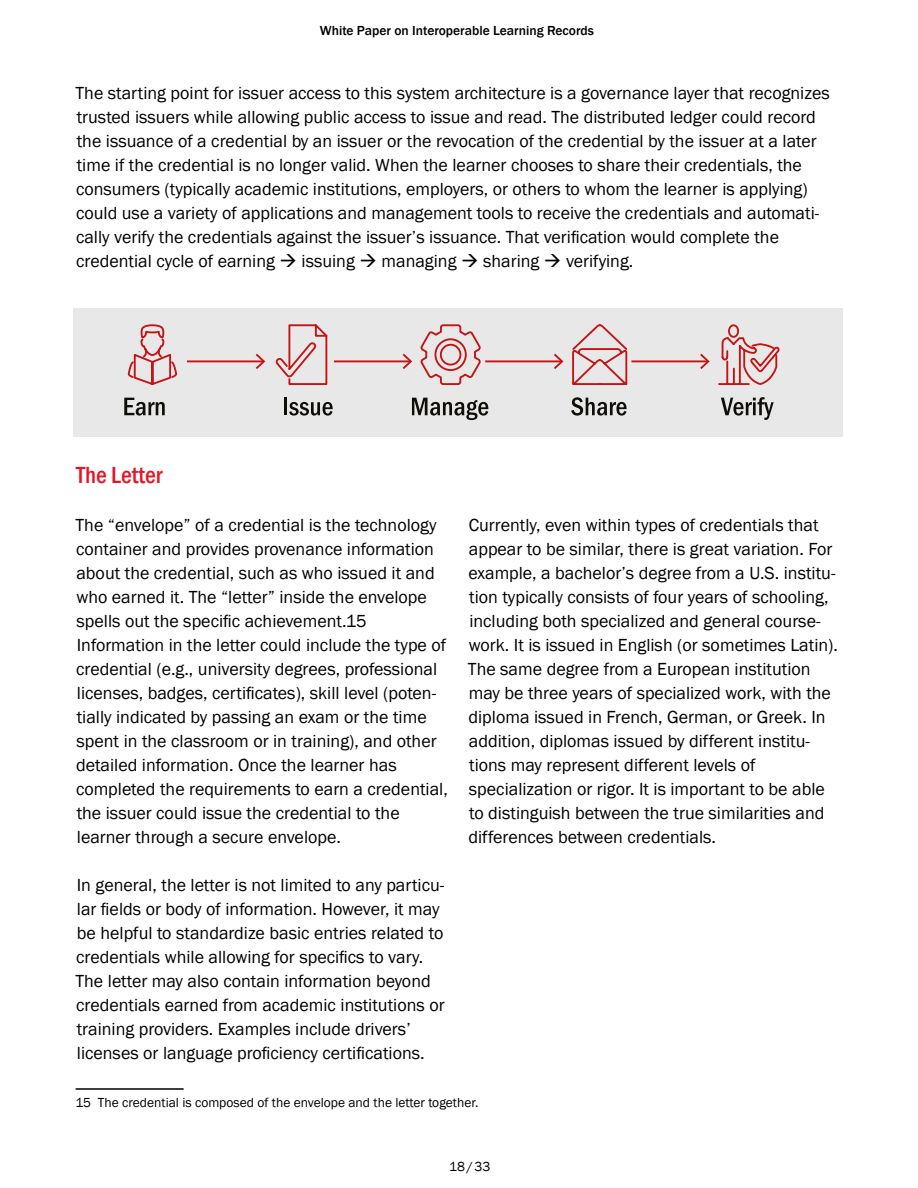
<style>
.page{position:relative;width:918px;height:1188px;background:#fff}
.page>*{position:absolute;margin:0;border:0;box-sizing:border-box;transform-origin:0 0}
.t1{font:500 condensed 24px "Franklin Gothic";color:#e01727}
.t2{font:18px/24px "Franklin Gothic";color:#000}
.t3{font:13.5px "Franklin Gothic";color:#000}
.t4{font:500 13.5px "Franklin Gothic";color:#000}
</style>
<div class="page">
<hr style="left:76px;top:1088px;width:108px;height:2px;background:#000">
<div style="left:73px;top:308px;width:770px;height:128px;background:#e8e8e8"></div>
<svg style="left:127px;top:324px;width:653px;height:74px"></svg>
<svg style="left:124px;top:398px;width:41px;height:18px"></svg>
<hr style="left:284px;top:398px;width:3px;height:17px;background:#100e09">
<svg style="left:289px;top:402px;width:44px;height:14px"></svg>
<svg style="left:412px;top:398px;width:76px;height:22px"></svg>
<svg style="left:571px;top:397px;width:56px;height:19px"></svg>
<svg style="left:721px;top:397px;width:53px;height:23px"></svg>
<hr style="left:187px;top:360px;width:76px;height:2px;background:#c41415">
<svg style="left:256px;top:354px;width:9px;height:15px"></svg>
<hr style="left:334px;top:360px;width:76px;height:2px;background:#c41415">
<svg style="left:403px;top:354px;width:9px;height:15px"></svg>
<hr style="left:485px;top:360px;width:76px;height:2px;background:#c41415">
<svg style="left:554px;top:354px;width:9px;height:15px"></svg>
<hr style="left:631px;top:360px;width:77px;height:2px;background:#c41415">
<svg style="left:700px;top:354px;width:10px;height:15px"></svg>
<p class="t4" style="left:320px;top:23px;width:276px">White Paper on Interoperable Learning Records</p>
<p class="t2" style="left:76px;top:81px;width:756px">The starting point for issuer access to this system architecture is a governance layer that recognizes trusted issuers while allowing public access to issue and read. The distributed ledger could record the issuance of a credential by an issuer or the revocation of the credential by the issuer at a later time if the credential is no longer valid. When the learner chooses to share their credentials, the consumers (typically academic institutions, employers, or others to whom the learner is applying) could use a variety of applications and management tools to receive the credentials and automati&shy;cally verify the credentials against the issuer’s issuance. That verification would complete the credential cycle of earning → issuing → managing → sharing → verifying.</p>
<h1 class="t1" style="left:76px;top:459px;width:88px">The Letter</h1>
<p class="t2" style="left:76px;top:513px;width:374px">The “envelope” of a credential is the technology container and provides provenance information about the credential, such as who issued it and who earned it. The “letter” inside the envelope spells out the specific achievement.15<br>Information in the letter could include the type of credential (e.g., university degrees, professional licenses, badges, certificates), skill level (poten&shy;tially indicated by passing an exam or the time spent in the classroom or in training), and other detailed information. Once the learner has completed the requirements to earn a credential, the issuer could issue the credential to the learner through a secure envelope.</p>
<p class="t2" style="left:76px;top:873px;width:371px">In general, the letter is not limited to any particu&shy;lar fields or body of information. However, it may be helpful to standardize basic entries related to credentials while allowing for specifics to vary.<br>The letter may also contain information beyond credentials earned from academic institutions or training providers. Examples include drivers’ licenses or language proficiency certifications.</p>
<p class="t3" style="left:76px;top:1094px;width:403px">15 The credential is composed of the envelope and the letter together.</p>
<p class="t2" style="left:468px;top:513px;width:369px">Currently, even within types of credentials that appear to be similar, there is great variation. For example, a bachelor’s degree from a U.S. institu&shy;tion typically consists of four years of schooling, including both specialized and general course&shy;work. It is issued in English (or sometimes Latin).<br>The same degree from a European institution may be three years of specialized work, with the diploma issued in French, German, or Greek. In addition, diplomas issued by different institu&shy;tions may represent different levels of specialization or rigor. It is important to be able to distinguish between the true similarities and differences between credentials.</p>
<p class="t3" style="left:449px;top:1158px;width:43px">18/33</p>
</div>
